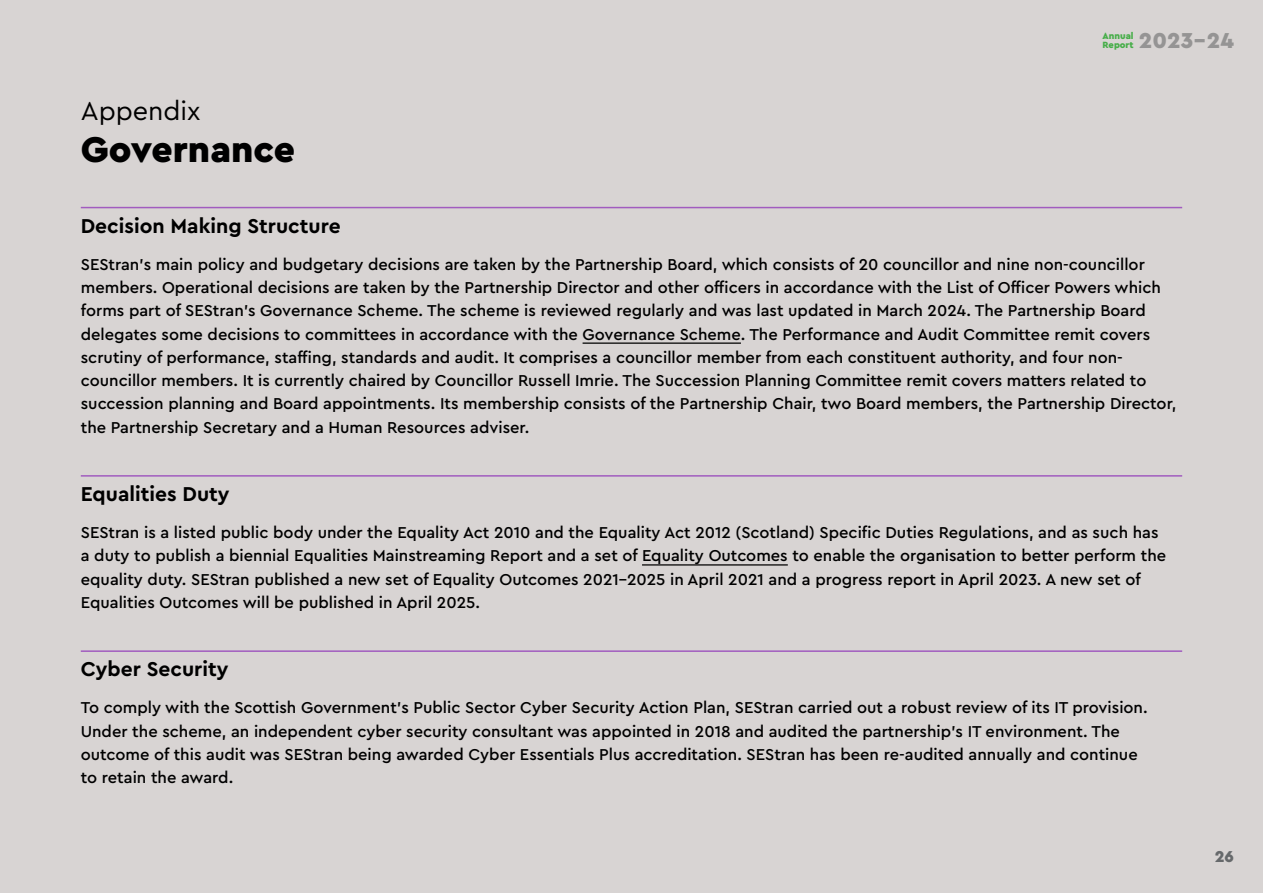
<style>
.page{position:relative;width:1263px;height:893px;background:#d8d4d3}
.page>*{position:absolute;margin:0;border:0;box-sizing:border-box;transform-origin:0 0}
.t1{font:900 37.5px "Cera Pro";color:#000}
.t2{font:27px "Cera Pro";color:#000}
.t3{font:900 22.65px "Cera Pro";color:#959494}
.t4{font:700 21px "Cera Pro";color:#000}
.t5{font:500 16.5px/23.2px "Cera Pro";color:#000}
.t6{font:900 16.5px "Cera Pro";color:#66696b}
.t7{font:900 9.45px/8.4px "Cera Pro";color:#47ae49}
</style>
<div class="page">
<hr style="left:81px;top:207px;width:1101px;height:1px;background:#a15cbf">
<hr style="left:583px;top:342px;width:158px;height:2px;background:#000">
<hr style="left:81px;top:475px;width:1101px;height:2px;background:#a15cbf">
<hr style="left:642px;top:564px;width:146px;height:2px;background:#000">
<hr style="left:81px;top:650px;width:1101px;height:2px;background:#a15cbf">
<h2 class="t2" style="left:81px;top:93px;width:121px">Appendix</h2>
<h1 class="t1" style="left:81px;top:124px;width:216px">Governance</h1>
<p class="t7" style="left:1102px;top:32px;width:33px">Annual<br>Report</p>
<h3 class="t3" style="left:1139px;top:25px;width:96px">2023-24</h3>
<p class="t4" style="left:81px;top:212px;width:261px">Decision Making Structure</p>
<p class="t5" style="left:81px;top:252px;width:1097px">SEStran’s main policy and budgetary decisions are taken by the Partnership Board, which consists of 20 councillor and nine non-councillor members. Operational decisions are taken by the Partnership Director and other officers in accordance with the List of Officer Powers which forms part of SEStran’s Governance Scheme. The scheme is reviewed regularly and was last updated in March 2024. The Partnership Board delegates some decisions to committees in accordance with the Governance Scheme. The Performance and Audit Committee remit covers scrutiny of performance, staffing, standards and audit. It comprises a councillor member from each constituent authority, and four non&shy;councillor members. It is currently chaired by Councillor Russell Imrie. The Succession Planning Committee remit covers matters related to succession planning and Board appointments. Its membership consists of the Partnership Chair, two Board members, the Partnership Director, the Partnership Secretary and a Human Resources adviser.</p>
<p class="t4" style="left:81px;top:480px;width:150px">Equalities Duty</p>
<p class="t5" style="left:81px;top:520px;width:1087px">SEStran is a listed public body under the Equality Act 2010 and the Equality Act 2012 (Scotland) Specific Duties Regulations, and as such has a duty to publish a biennial Equalities Mainstreaming Report and a set of Equality Outcomes to enable the organisation to better perform the equality duty. SEStran published a new set of Equality Outcomes 2021-2025 in April 2021 and a progress report in April 2023. A new set of Equalities Outcomes will be published in April 2025.</p>
<p class="t4" style="left:81px;top:655px;width:149px">Cyber Security</p>
<p class="t5" style="left:81px;top:696px;width:1068px">To comply with the Scottish Government’s Public Sector Cyber Security Action Plan, SEStran carried out a robust review of its IT provision.<br>Under the scheme, an independent cyber security consultant was appointed in 2018 and audited the partnership’s IT environment. The outcome of this audit was SEStran being awarded Cyber Essentials Plus accreditation. SEStran has been re-audited annually and continue to retain the award.</p>
<p class="t6" style="left:1215px;top:845px;width:21px">26</p>
</div>
